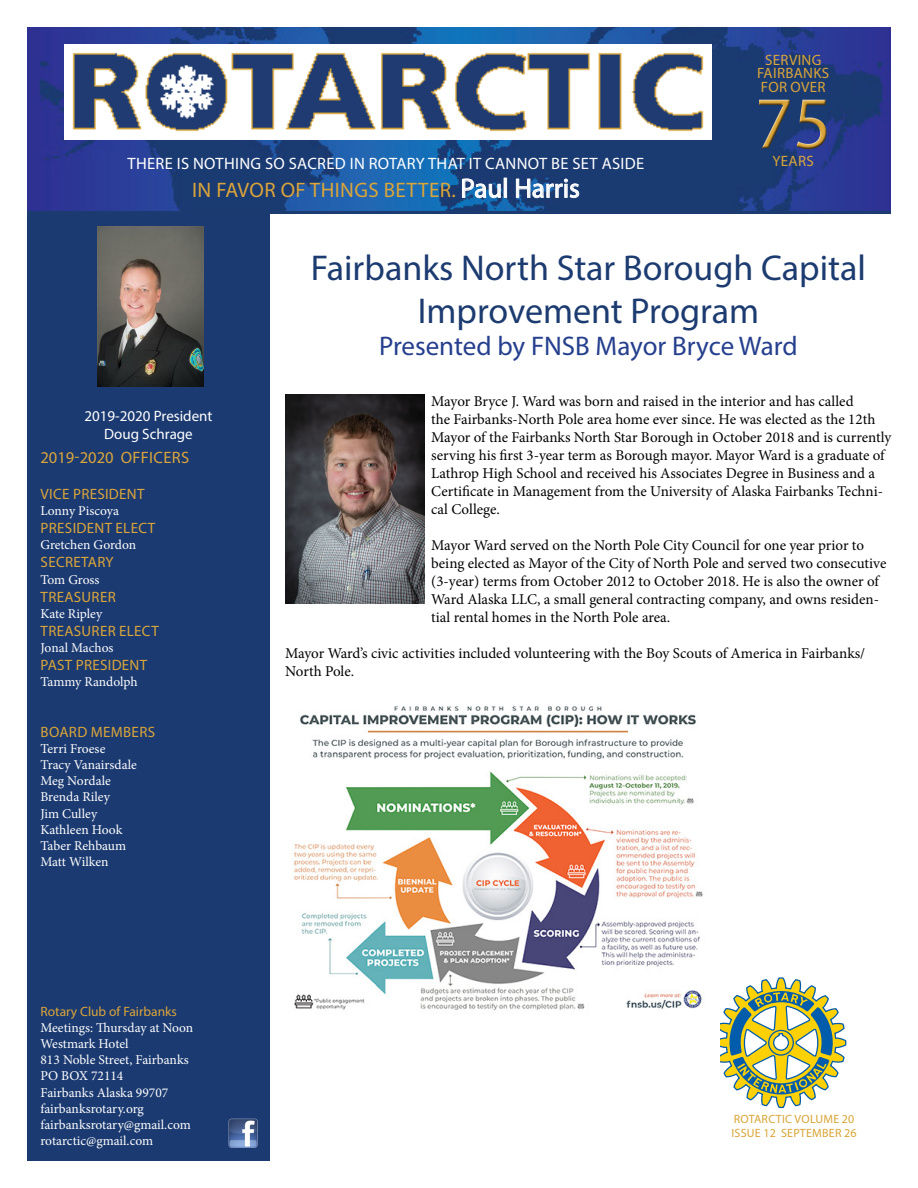
<style>
.page{position:relative;width:918px;height:1188px;background:#fff}
.page>*{position:absolute;margin:0;border:0;box-sizing:border-box;transform-origin:0 0}
.t1{font:75px "Myriad Pro";color:#daa539}
.t2{font:36px/43.2px "Myriad Pro";color:#1c3b70;text-align:center}
.t3{font:27px "Myriad Pro";color:#253f8e}
.t4{font:21px "Myriad Pro";letter-spacing:.02em;color:#daa539}
.t5{font:16.5px "Myriad Pro";letter-spacing:.02em;color:#fff}
.t6{font:16.5px "Myriad Pro";letter-spacing:.02em;color:#daa539}
.t7{font:15px/18px "Minion Pro";color:#000}
.t8{font:15px "Myriad Pro";letter-spacing:.02em;color:#daa539}
.t9{font:15px "Myriad Pro";color:#fff}
.t10{font:13.5px "Minion Pro";color:#fff}
.t11{font:13.5px "Myriad Pro";color:#daa539}
.t12{font:12px "Myriad Pro";letter-spacing:.02em;color:#d9a536}
.s1{font-size:27px;color:#fff}
</style>
<div class="page">
<div style="left:27px;top:202px;width:243px;height:959px;background:#1b3a71"></div>
<img style="left:27px;top:27px;width:864px;height:184px">
<img style="left:228px;top:1118px;width:30px;height:29px">
<svg style="left:462px;top:171px;width:39px;height:27px"></svg>
<div style="left:504px;top:178px;width:3px;height:20px;border:1px solid #fff"></div>
<svg style="left:516px;top:178px;width:64px;height:20px"></svg>
<hr style="left:27px;top:211px;width:864px;height:3px;background:#1c3b70">
<div style="left:757px;top:97px;width:71px;height:52px;background:#1a3a72"></div>
<div style="left:758px;top:99px;width:71px;height:52px;background:#231f20;opacity:.75"></div>
<svg style="left:720px;top:977px;width:126px;height:131px"></svg>
<img style="left:65px;top:45px;width:646px;height:94px">
<img style="left:97px;top:226px;width:107px;height:161px">
<img style="left:285px;top:394px;width:139px;height:209px">
<img style="left:294px;top:706px;width:409px;height:304px">
<p class="t5" style="left:128px;top:153px;width:518px">THERE IS NOTHING SO SACRED IN ROTARY THAT IT CANNOT BE SET ASIDE</p>
<p class="t4" style="left:192px;top:177px;width:389px">IN FAVOR OF THINGS BETTER. <span class="s1">Paul Harris</span></p>
<p class="t8" style="left:765px;top:51px;width:58px">SERVING</p>
<p class="t8" style="left:757px;top:64px;width:74px">FAIRBANKS</p>
<p class="t8" style="left:761px;top:78px;width:66px">FOR OVER</p>
<h1 class="t1" style="left:755px;top:77px;width:78px">75</h1>
<p class="t8" style="left:773px;top:151px;width:43px">YEARS</p>
<p class="t9" style="left:84px;top:407px;width:130px">2019-2020 President</p>
<p class="t9" style="left:104px;top:425px;width:90px">Doug Schrage</p>
<p class="t6" style="left:40px;top:447px;width:150px">2019-2020 OFFICERS</p>
<p class="t8" style="left:41px;top:485px;width:105px">VICE PRESIDENT</p>
<p class="t10" style="left:40px;top:502px;width:80px">Lonny Piscoya</p>
<p class="t8" style="left:41px;top:519px;width:116px">PRESIDENT ELECT</p>
<p class="t10" style="left:40px;top:536px;width:97px">Gretchen Gordon</p>
<p class="t8" style="left:41px;top:553px;width:75px">SECRETARY</p>
<p class="t10" style="left:40px;top:570px;width:60px">Tom Gross</p>
<p class="t8" style="left:41px;top:587px;width:77px">TREASURER</p>
<p class="t10" style="left:40px;top:604px;width:63px">Kate Ripley</p>
<p class="t8" style="left:41px;top:622px;width:120px">TREASURER ELECT</p>
<p class="t10" style="left:40px;top:639px;width:75px">Jonal Machos</p>
<p class="t8" style="left:41px;top:656px;width:108px">PAST PRESIDENT</p>
<p class="t10" style="left:40px;top:673px;width:99px">Tammy Randolph</p>
<p class="t8" style="left:41px;top:722px;width:116px">BOARD MEMBERS</p>
<p class="t10" style="left:40px;top:739px;width:66px">Terri Froese</p>
<p class="t10" style="left:40px;top:756px;width:98px">Tracy Vanairsdale</p>
<p class="t10" style="left:40px;top:772px;width:72px">Meg Nordale</p>
<p class="t10" style="left:40px;top:788px;width:71px">Brenda Riley</p>
<p class="t10" style="left:40px;top:804px;width:58px">Jim Culley</p>
<p class="t10" style="left:40px;top:820px;width:83px">Kathleen Hook</p>
<p class="t10" style="left:40px;top:837px;width:87px">Taber Rehbaum</p>
<p class="t10" style="left:40px;top:853px;width:70px">Matt Wilken</p>
<p class="t11" style="left:40px;top:1003px;width:138px">Rotary Club of Fairbanks</p>
<p class="t10" style="left:40px;top:1018px;width:154px">Meetings: Thursday at Noon</p>
<p class="t10" style="left:40px;top:1035px;width:90px">Westmark Hotel</p>
<p class="t10" style="left:40px;top:1051px;width:150px">813 Noble Street, Fairbanks</p>
<p class="t10" style="left:40px;top:1067px;width:84px">PO BOX 72114</p>
<p class="t10" style="left:40px;top:1083px;width:129px">Fairbanks Alaska 99707</p>
<p class="t10" style="left:40px;top:1099px;width:105px">fairbanksrotary.org</p>
<p class="t10" style="left:40px;top:1116px;width:152px">fairbanksrotary@gmail.com</p>
<p class="t10" style="left:40px;top:1132px;width:114px">rotarctic@gmail.com</p>
<p class="t2" style="left:311px;top:245px;width:556px">Fairbanks North Star Borough Capital<br>Improvement Program</p>
<p class="t3" style="left:379px;top:330px;width:420px">Presented by FNSB Mayor Bryce Ward</p>
<p class="t7" style="left:431px;top:392px;width:462px">Mayor Bryce J. Ward was born and raised in the interior and has called<br>the Fairbanks-North Pole area home ever since. He was elected as the 12th Mayor of the Fairbanks North Star Borough in October 2018 and is currently serving his first 3-year term as Borough mayor. Mayor Ward is a graduate of Lathrop High School and received his Associates Degree in Business and a Certificate in Management from the University of Alaska Fairbanks Techni&shy;cal College.</p>
<p class="t7" style="left:431px;top:536px;width:457px">Mayor Ward served on the North Pole City Council for one year prior to being elected as Mayor of the City of North Pole and served two consecutive (3-year) terms from October 2012 to October 2018. He is also the owner of Ward Alaska LLC, a small general contracting company, and owns residen&shy;tial rental homes in the North Pole area.</p>
<p class="t7" style="left:285px;top:644px;width:582px">Mayor Ward’s civic activities included volunteering with the Boy Scouts of America in Fairbanks/<br>North Pole.</p>
<p class="t12" style="left:734px;top:1111px;width:122px">ROTARCTIC VOLUME 20</p>
<p class="t12" style="left:732px;top:1126px;width:126px">ISSUE 12 SEPTEMBER 26</p>
</div>
